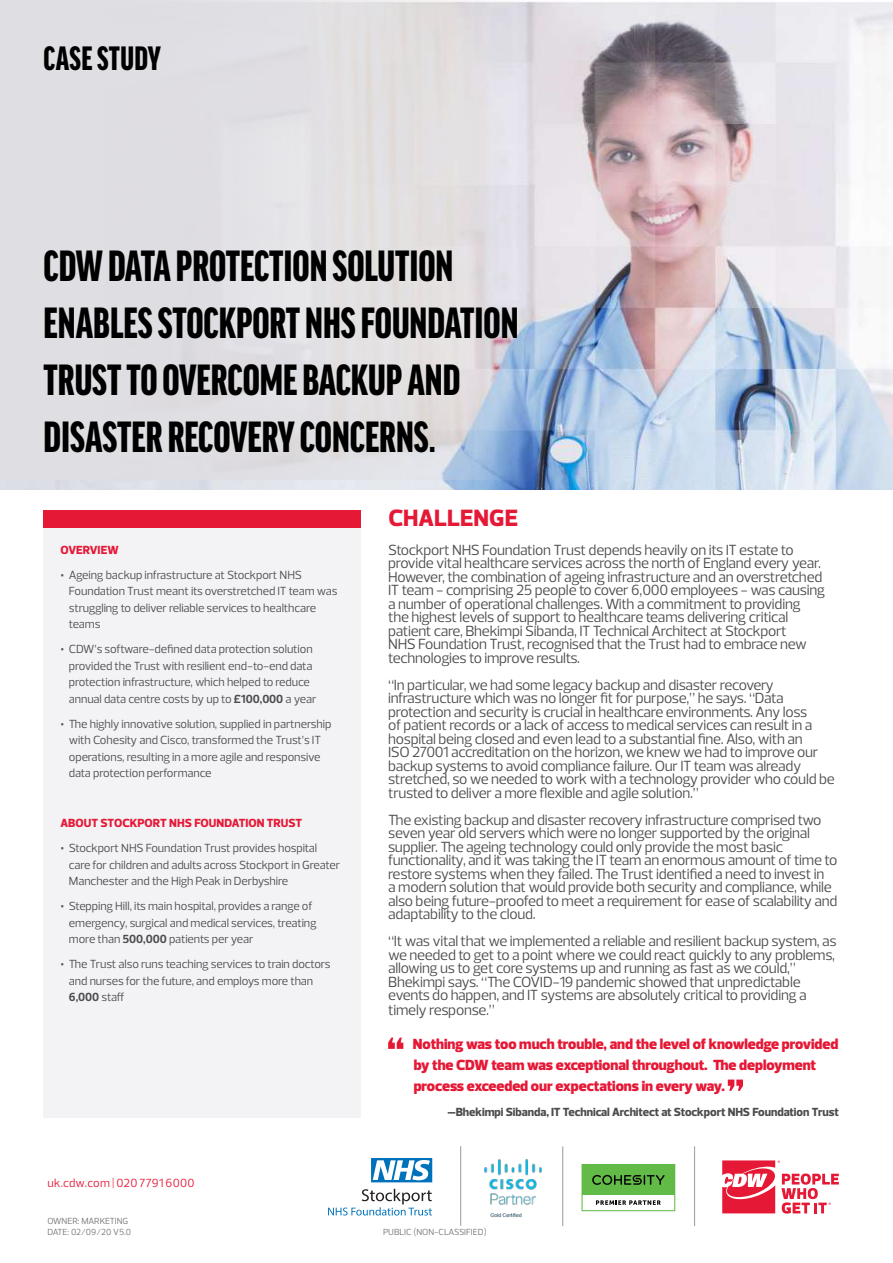
<style>
.page{position:relative;width:893px;height:1263px;background:#fff}
.page>*{position:absolute;margin:0;border:0;box-sizing:border-box;transform-origin:0 0}
.t1{font:900 extra-condensed 46.5px/57px "Good Headline Pro";color:#000}
.t2{font:900 extra-condensed 36px "Good Headline Pro";letter-spacing:.01em;color:#000}
.t3{font:700 expanded 24px "Prelo";color:#e51836}
.t4{font:15px/13.5px "Prelo";letter-spacing:-.02em;color:#4b4c4d}
.t5{font:900 15px/21px "Prelo";letter-spacing:-.005em;color:#e51836}
.t6{font:12px/16.5px "Prelo";letter-spacing:-.01em;color:#4b4c4d}
.t7{font:700 expanded 12px "Prelo";letter-spacing:-.005em;color:#4b4c4d}
.t8{font:700 expanded 12px "Prelo";letter-spacing:-.005em;color:#e51836}
.t9{font:12px "Prelo";letter-spacing:.015em;color:#e51836}
.t10{font:9px/10.8px "Prelo";letter-spacing:-.01em;color:#76787b}
.s1{font-weight:700;font-size:15px}
.s2{font-weight:700}
</style>
<div class="page">
<svg style="left:722px;top:1160px;width:117px;height:53px"></svg>
<hr style="left:694px;top:1146px;width:1px;height:80px;background:#a3a7a9">
<svg style="left:581px;top:1164px;width:94px;height:47px"></svg>
<hr style="left:562px;top:1146px;width:1px;height:80px;background:#a3a7a9">
<img style="left:484px;top:1159px;width:58px;height:59px">
<hr style="left:460px;top:1146px;width:1px;height:80px;background:#a3a7a9">
<svg style="left:371px;top:1158px;width:61px;height:24px"></svg>
<svg style="left:328px;top:1189px;width:104px;height:26px"></svg>
<img style="left:0;top:1px;width:893px;height:488px">
<div style="left:43px;top:528px;width:317px;height:590px;background:#f3f3f5"></div>
<div style="left:43px;top:510px;width:317px;height:18px;background:#e51836"></div>
<svg style="left:388px;top:1037px;width:15px;height:12px"></svg>
<svg style="left:728px;top:1079px;width:15px;height:12px"></svg>
<div style="left:0;top:0;width:522px;height:479px;background:#dfdee3"></div>
<h2 class="t2" style="left:44px;top:41px;width:119px">CASE STUDY</h2>
<h1 class="t1" style="left:44px;top:238px;width:476px">CDW DATA PROTECTION SOLUTION<br>ENABLES STOCKPORT NHS FOUNDATION<br>TRUST TO OVERCOME BACKUP AND<br>DISASTER RECOVERY CONCERNS.</h1>
<p class="t8" style="left:60px;top:542px;width:60px">OVERVIEW</p>
<p class="t6" style="left:69px;top:566px;width:270px;text-indent:-9px"><span class="s1">•</span> Ageing backup infrastructure at Stockport NHS Foundation Trust meant its overstretched IT team was struggling to deliver reliable services to healthcare teams</p>
<p class="t6" style="left:69px;top:641px;width:249px;text-indent:-9px"><span class="s1">•</span> CDW’s software-defined data protection solution provided the Trust with resilient end-to-end data protection infrastructure, which helped to reduce annual data centre costs by up to <span class="s2">£100,000</span> a year</p>
<p class="t6" style="left:69px;top:715px;width:264px;text-indent:-9px"><span class="s1">•</span> The highly innovative solution, supplied in partnership with Cohesity and Cisco, transformed the Trust’s IT operations, resulting in a more agile and responsive data protection performance</p>
<p class="t8" style="left:60px;top:816px;width:243px">ABOUT STOCKPORT NHS FOUNDATION TRUST</p>
<p class="t6" style="left:69px;top:840px;width:273px;text-indent:-9px"><span class="s1">•</span> Stockport NHS Foundation Trust provides hospital care for children and adults across Stockport in Greater<br>Manchester and the High Peak in Derbyshire</p>
<p class="t6" style="left:69px;top:898px;width:249px;text-indent:-9px"><span class="s1">•</span> Stepping Hill, its main hospital, provides a range of emergency, surgical and medical services, treating more than <span class="s2">500,000</span> patients per year</p>
<p class="t6" style="left:69px;top:956px;width:263px;text-indent:-9px"><span class="s1">•</span> The Trust also runs teaching services to train doctors and nurses for the future, and employs more than<br><span class="s2">6,000</span> staff</p>
<h3 class="t3" style="left:388px;top:503px;width:131px">CHALLENGE</h3>
<p class="t4" style="left:388px;top:543px;width:439px">Stockport NHS Foundation Trust depends heavily on its IT estate to provide vital healthcare services across the north of England every year.<br>However, the combination of ageing infrastructure and an overstretched IT team - comprising 25 people to cover 6,000 employees - was causing a number of operational challenges. With a commitment to providing the highest levels of support to healthcare teams delivering critical patient care, Bhekimpi Sibanda, IT Technical Architect at Stockport<br>NHS Foundation Trust, recognised that the Trust had to embrace new technologies to improve results.</p>
<p class="t4" style="left:388px;top:678px;width:448px">“In particular, we had some legacy backup and disaster recovery infrastructure which was no longer fit for purpose,” he says. “Data protection and security is crucial in healthcare environments. Any loss<br>of patient records or a lack of access to medical services can result in a hospital being closed and even lead to a substantial fine. Also, with an<br>ISO 27001 accreditation on the horizon, we knew we had to improve our backup systems to avoid compliance failure. Our IT team was already stretched, so we needed to work with a technology provider who could be trusted to deliver a more flexible and agile solution.”</p>
<p class="t4" style="left:388px;top:813px;width:451px">The existing backup and disaster recovery infrastructure comprised two seven year old servers which were no longer supported by the original supplier. The ageing technology could only provide the most basic functionality, and it was taking the IT team an enormous amount of time to restore systems when they failed. The Trust identified a need to invest in<br>a modern solution that would provide both security and compliance, while also being future-proofed to meet a requirement for ease of scalability and adaptability to the cloud.</p>
<p class="t4" style="left:388px;top:934px;width:450px">“It was vital that we implemented a reliable and resilient backup system, as we needed to get to a point where we could react quickly to any problems, allowing us to get core systems up and running as fast as we could,” Bhekimpi says. “The COVID-19 pandemic showed that unpredictable events do happen, and IT systems are absolutely critical to providing a</p>
<p class="t4" style="left:388px;top:1003px;width:108px">timely response.”</p>
<p class="t5" style="left:413px;top:1033px;width:427px">Nothing was too much trouble, and the level of knowledge provided by the CDW team was exceptional throughout. The deployment process exceeded our expectations in every way.</p>
<p class="t7" style="left:447px;top:1104px;width:393px">–Bhekimpi Sibanda, IT Technical Architect at Stockport NHS Foundation Trust</p>
<p class="t9" style="left:47px;top:1175px;width:149px">uk.cdw.com | 020 7791 6000</p>
<p class="t10" style="left:47px;top:1216px;width:85px">OWNER: MARKETING<br>DATE: 02/09/20 V5.0</p>
<p class="t10" style="left:383px;top:1226px;width:105px">PUBLIC (NON-CLASSIFIED)</p>
</div>
